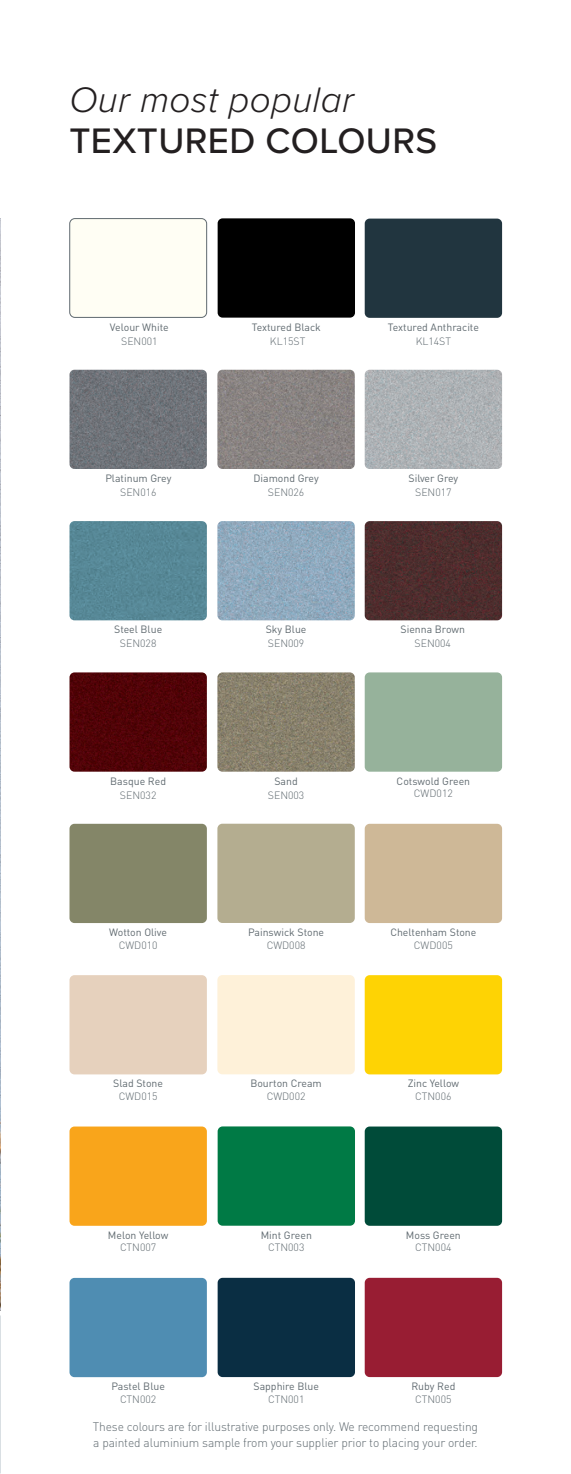
<style>
.page{position:relative;width:571px;height:1474px;background:#fff}
.page>*{position:absolute;margin:0;border:0;box-sizing:border-box;transform-origin:0 0}
.t1{font:500 36.75px "Proxima Nova";letter-spacing:.01em;color:#231f20}
.t2{font:italic 300 36.75px "Proxima Nova";letter-spacing:.01em;color:#231f20}
.t3{font:300 12.25px/15.8px "DIN Pro";letter-spacing:-.01em;color:#5f696f}
.t4{font:10.5px "DIN Pro";color:#5f696f}
.t5{font:300 10.5px "DIN Pro";color:#5f696f}
</style>
<div class="page">
<img style="left:217px;top:521px;width:137px;height:99px">
<img style="left:69px;top:521px;width:138px;height:99px">
<img style="left:69px;top:370px;width:138px;height:99px">
<img style="left:364px;top:521px;width:138px;height:99px">
<div style="left:70px;top:218px;width:136px;height:99px;background:#fffef4;border-radius:5px"></div>
<div style="left:69px;top:218px;width:138px;height:99px;border:1px solid #5f696f;border-radius:5px"></div>
<div style="left:217px;top:218px;width:138px;height:99px;background:#000;border-radius:5px"></div>
<div style="left:364px;top:218px;width:138px;height:100px;background:#21353f;border-radius:5px"></div>
<img style="left:364px;top:370px;width:138px;height:99px">
<img style="left:217px;top:370px;width:137px;height:99px">
<img style="left:217px;top:672px;width:137px;height:99px">
<img style="left:69px;top:672px;width:138px;height:99px">
<div style="left:364px;top:672px;width:138px;height:99px;background:#96b29b;border-radius:5px"></div>
<div style="left:69px;top:823px;width:138px;height:100px;background:#848668;border-radius:5px"></div>
<div style="left:217px;top:823px;width:137px;height:100px;background:#b4ad90;border-radius:5px"></div>
<div style="left:364px;top:823px;width:138px;height:100px;background:#ceb897;border-radius:5px"></div>
<div style="left:69px;top:975px;width:138px;height:99px;background:#e6d1bd;border-radius:5px"></div>
<div style="left:217px;top:975px;width:137px;height:99px;background:#fef1d9;border-radius:5px"></div>
<div style="left:217px;top:1277px;width:138px;height:99px;background:#0a2e43;border-radius:5px"></div>
<div style="left:217px;top:1126px;width:138px;height:99px;background:#007a45;border-radius:5px"></div>
<div style="left:69px;top:1277px;width:138px;height:100px;background:#4f8db2;border-radius:5px"></div>
<div style="left:364px;top:1126px;width:138px;height:99px;background:#004b39;border-radius:5px"></div>
<div style="left:364px;top:1277px;width:138px;height:99px;background:#981d33;border-radius:5px"></div>
<div style="left:364px;top:975px;width:138px;height:99px;background:#fed304;border-radius:5px"></div>
<div style="left:69px;top:1126px;width:138px;height:99px;background:#f9a51b;border-radius:5px"></div>
<img style="left:0;top:218px;width:1px;height:1092px">
<h1 class="t2" style="left:69px;top:73px;width:286px">Our most popular</h1>
<h1 class="t1" style="left:69px;top:113px;width:369px">TEXTURED COLOURS</h1>
<p class="t4" style="left:110px;top:320px;width:60px">Velour White</p>
<p class="t5" style="left:121px;top:334px;width:38px">SEN001</p>
<p class="t4" style="left:251px;top:320px;width:71px">Textured Black</p>
<p class="t5" style="left:270px;top:334px;width:37px">KL15ST</p>
<p class="t4" style="left:387px;top:320px;width:93px">Textured Anthracite</p>
<p class="t5" style="left:415px;top:334px;width:37px">KL14ST</p>
<p class="t4" style="left:105px;top:471px;width:68px">Platinum Grey</p>
<p class="t5" style="left:120px;top:485px;width:38px">SEN016</p>
<p class="t4" style="left:253px;top:471px;width:67px">Diamond Grey</p>
<p class="t5" style="left:268px;top:485px;width:38px">SEN026</p>
<p class="t4" style="left:408px;top:471px;width:51px">Silver Grey</p>
<p class="t5" style="left:415px;top:485px;width:38px">SEN017</p>
<p class="t4" style="left:114px;top:622px;width:50px">Steel Blue</p>
<p class="t5" style="left:120px;top:636px;width:38px">SEN028</p>
<p class="t4" style="left:265px;top:622px;width:42px">Sky Blue</p>
<p class="t5" style="left:268px;top:636px;width:38px">SEN009</p>
<p class="t4" style="left:400px;top:622px;width:66px">Sienna Brown</p>
<p class="t5" style="left:414px;top:636px;width:38px">SEN004</p>
<p class="t4" style="left:110px;top:773px;width:57px">Basque Red</p>
<p class="t5" style="left:120px;top:787px;width:38px">SEN032</p>
<p class="t4" style="left:274px;top:773px;width:25px">Sand</p>
<p class="t5" style="left:268px;top:787px;width:38px">SEN003</p>
<p class="t4" style="left:396px;top:773px;width:75px">Cotswold Green</p>
<p class="t5" style="left:414px;top:786px;width:40px">CWD012</p>
<p class="t4" style="left:109px;top:925px;width:59px">Wotton Olive</p>
<p class="t5" style="left:119px;top:937px;width:40px">CWD010</p>
<p class="t4" style="left:248px;top:925px;width:78px">Painswick Stone</p>
<p class="t5" style="left:266px;top:937px;width:40px">CWD008</p>
<p class="t4" style="left:390px;top:925px;width:88px">Cheltenham Stone</p>
<p class="t5" style="left:414px;top:937px;width:40px">CWD005</p>
<p class="t4" style="left:113px;top:1076px;width:51px">Slad Stone</p>
<p class="t5" style="left:119px;top:1089px;width:40px">CWD015</p>
<p class="t4" style="left:250px;top:1076px;width:73px">Bourton Cream</p>
<p class="t5" style="left:266px;top:1088px;width:40px">CWD002</p>
<p class="t4" style="left:407px;top:1076px;width:53px">Zinc Yellow</p>
<p class="t5" style="left:415px;top:1089px;width:38px">CTN006</p>
<p class="t4" style="left:108px;top:1227px;width:62px">Melon Yellow</p>
<p class="t5" style="left:120px;top:1240px;width:38px">CTN007</p>
<p class="t4" style="left:260px;top:1227px;width:53px">Mint Green</p>
<p class="t5" style="left:268px;top:1240px;width:38px">CTN003</p>
<p class="t4" style="left:406px;top:1227px;width:56px">Moss Green</p>
<p class="t5" style="left:415px;top:1240px;width:38px">CTN004</p>
<p class="t4" style="left:111px;top:1378px;width:55px">Pastel Blue</p>
<p class="t5" style="left:120px;top:1391px;width:38px">CTN002</p>
<p class="t4" style="left:253px;top:1378px;width:67px">Sapphire Blue</p>
<p class="t5" style="left:268px;top:1391px;width:38px">CTN001</p>
<p class="t4" style="left:411px;top:1378px;width:45px">Ruby Red</p>
<p class="t5" style="left:415px;top:1391px;width:38px">CTN005</p>
<p class="t3" style="left:93px;top:1417px;width:386px">These colours are for illustrative purposes only. We recommend requesting a painted aluminium sample from your supplier prior to placing your order.</p>
</div>
